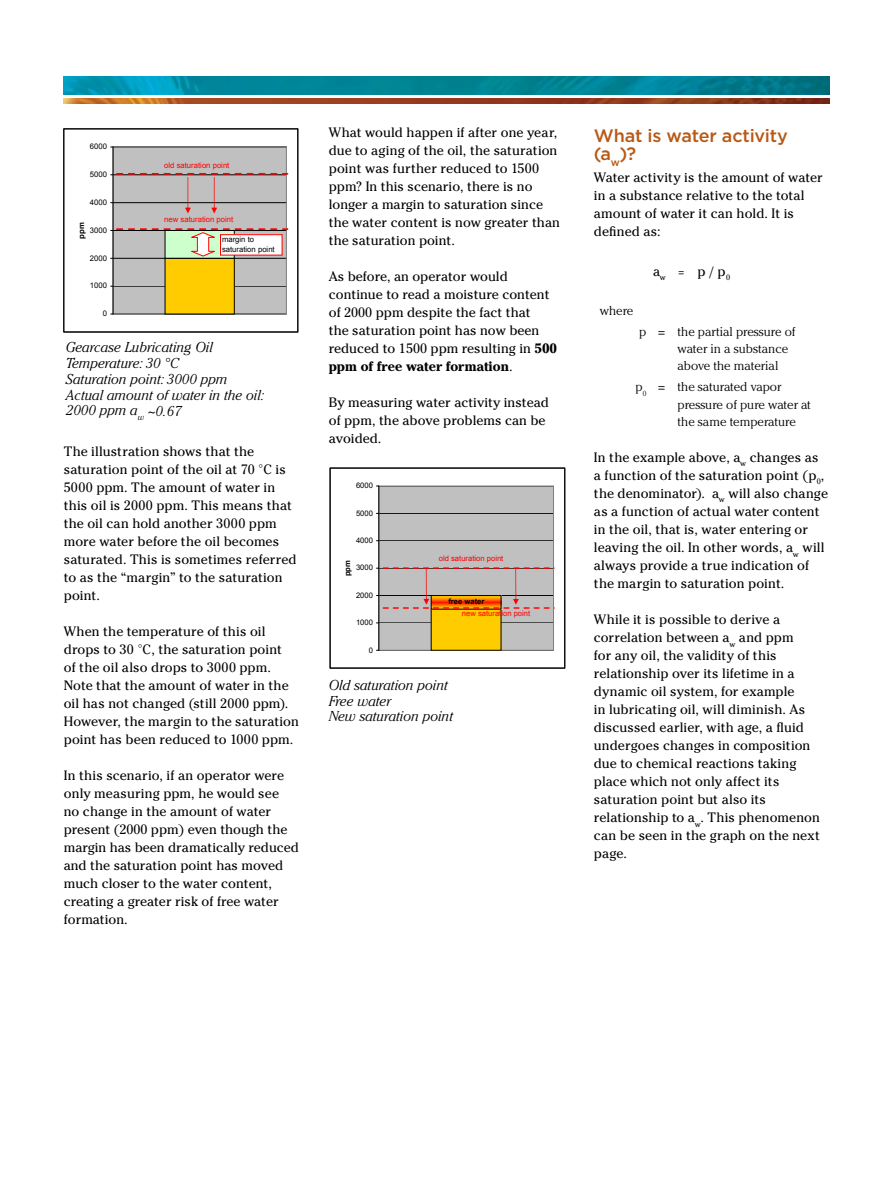
<style>
.page{position:relative;width:893px;height:1191px;background:#fff}
.page>*{position:absolute;margin:0;border:0;box-sizing:border-box;transform-origin:0 0}
.t1{font:500 18px/18px "Gotham";letter-spacing:-.015em;color:#b95915}
.t2{font:italic 300 14.25px/15.8px "Cheltenham Std";color:#000}
.t3{font:13.5px/18px "Cheltenham Std";color:#000}
.t4{font:300 12.75px/17.2px "Cheltenham Std";color:#000}
.t5{font:7.65px/9.8px "Arial";color:#000}
.t6{font:7.65px "Arial";color:#f00}
.t7{font:700 7.65px "Arial";color:#000}
.s1{font-weight:700}
</style>
<div class="page">
<img style="left:64px;top:77px;width:765px;height:18px">
<img style="left:64px;top:98px;width:765px;height:6px">
<div style="left:113px;top:147px;width:173px;height:167px;background:#c0c0c0"></div>
<hr style="left:113px;top:314px;width:173px;height:1px;background:#000">
<hr style="left:113px;top:286px;width:173px;height:1px;background:#000">
<div style="left:113px;top:146px;width:174px;height:168px;border:1px solid #808080"></div>
<div style="left:165px;top:258px;width:69px;height:56px;background:#fc0"></div>
<hr style="left:113px;top:147px;width:1px;height:167px;background:#000">
<svg style="left:111px;top:228px;width:177px;height:31px"></svg>
<svg style="left:111px;top:173px;width:177px;height:40px"></svg>
<div style="left:379px;top:486px;width:174px;height:164px;background:#c0c0c0"></div>
<hr style="left:379px;top:650px;width:174px;height:1px;background:#000">
<hr style="left:379px;top:623px;width:174px;height:1px;background:#000">
<hr style="left:379px;top:541px;width:174px;height:1px;background:#000">
<hr style="left:379px;top:513px;width:174px;height:1px;background:#000">
<div style="left:378px;top:485px;width:176px;height:165px;border:1px solid #808080"></div>
<div style="left:431px;top:609px;width:70px;height:41px;background:#fc0"></div>
<hr style="left:379px;top:486px;width:1px;height:164px;background:#000">
<div style="left:330px;top:468px;width:235px;height:200px;border:1px solid #000"></div>
<svg style="left:376px;top:567px;width:179px;height:42px"></svg>
<p class="t5" style="left:90px;top:142px;width:19px">6000</p>
<p class="t5" style="left:90px;top:170px;width:19px">5000</p>
<p class="t5" style="left:90px;top:197px;width:19px">4000</p>
<p class="t7" style="left:77px;top:239px;width:18px;rotate:-90deg">ppm</p>
<p class="t5" style="left:90px;top:225px;width:19px">3000</p>
<p class="t5" style="left:90px;top:253px;width:19px">2000</p>
<p class="t5" style="left:90px;top:281px;width:19px">1000</p>
<p class="t5" style="left:103px;top:309px;width:6px">0</p>
<p class="t6" style="left:164px;top:160px;width:67px">old saturation point</p>
<p class="t6" style="left:164px;top:214px;width:71px">new saturation point</p>
<p class="t5" style="left:222px;top:235px;width:54px">margin to saturation point</p>
<p class="t2" style="left:66px;top:340px;width:200px">Gearcase Lubricating Oil<br>Temperature: 30 °C<br>Saturation point: 3000 ppm<br>Actual amount of water in the oil:<br>2000 ppm a<sub>w</sub> ~0.67</p>
<p class="t3" style="left:64px;top:442px;width:234px">The illustration shows that the saturation point of the oil at 70 °C is<br>5000 ppm. The amount of water in this oil is 2000 ppm. This means that the oil can hold another 3000 ppm more water before the oil becomes saturated. This is sometimes referred to as the “margin” to the saturation point.</p>
<p class="t3" style="left:64px;top:622px;width:237px">When the temperature of this oil drops to 30 °C, the saturation point<br>of the oil also drops to 3000 ppm.<br>Note that the amount of water in the oil has not changed (still 2000 ppm).<br>However, the margin to the saturation point has been reduced to 1000 ppm.</p>
<p class="t3" style="left:64px;top:766px;width:237px">In this scenario, if an operator were only measuring ppm, he would see<br>no change in the amount of water present (2000 ppm) even though the margin has been dramatically reduced and the saturation point has moved much closer to the water content, creating a greater risk of free water formation.</p>
<p class="t3" style="left:329px;top:123px;width:233px">What would happen if after one year, due to aging of the oil, the saturation point was further reduced to 1500 ppm? In this scenario, there is no longer a margin to saturation since the water content is now greater than the saturation point.</p>
<p class="t3" style="left:329px;top:267px;width:230px">As before, an operator would continue to read a moisture content of 2000 ppm despite the fact that<br>the saturation point has now been reduced to 1500 ppm resulting in <span class="s1">500 ppm of free water formation</span>.</p>
<p class="t3" style="left:329px;top:393px;width:222px">By measuring water activity instead of ppm, the above problems can be avoided.</p>
<p class="t5" style="left:356px;top:481px;width:18px">6000</p>
<p class="t5" style="left:356px;top:508px;width:18px">5000</p>
<p class="t5" style="left:356px;top:535px;width:18px">4000</p>
<p class="t7" style="left:343px;top:576px;width:18px;rotate:-90deg">ppm</p>
<p class="t5" style="left:356px;top:563px;width:18px">3000</p>
<p class="t5" style="left:356px;top:590px;width:18px">2000</p>
<p class="t5" style="left:356px;top:617px;width:18px">1000</p>
<p class="t5" style="left:369px;top:645px;width:6px">0</p>
<p class="t6" style="left:439px;top:553px;width:66px">old saturation point</p>
<p class="t7" style="left:448px;top:596px;width:38px">free water</p>
<p class="t6" style="left:462px;top:608px;width:70px">new saturation point</p>
<p class="t2" style="left:329px;top:677px;width:126px">Old saturation point<br>Free water<br>New saturation point</p>
<h1 class="t1" style="left:594px;top:126px;width:195px">What is water activity (a<sub>w</sub>)?</h1>
<p class="t3" style="left:594px;top:169px;width:230px">Water activity is the amount of water in a substance relative to the total amount of water it can hold. It is defined as:</p>
<p class="t3" style="left:653px;top:262px;width:78px">a<sub>w</sub> = p / p<sub>0</sub></p>
<p class="t4" style="left:600px;top:302px;width:35px">where</p>
<p class="t4" style="left:678px;top:323px;width:119px;text-indent:-38px">p = the partial pressure of water in a substance above the material</p>
<p class="t4" style="left:678px;top:378px;width:135px;text-indent:-42px">p<sub>0</sub> = the saturated vapor pressure of pure water at the same temperature</p>
<p class="t3" style="left:594px;top:448px;width:236px">In the example above, a<sub>w</sub> changes as a function of the saturation point (p<sub>0</sub>, the denominator). a<sub>w</sub> will also change as a function of actual water content in the oil, that is, water entering or leaving the oil. In other words, a<sub>w</sub> will always provide a true indication of the margin to saturation point.</p>
<p class="t3" style="left:594px;top:610px;width:228px">While it is possible to derive a correlation between a<sub>w</sub> and ppm<br>for any oil, the validity of this relationship over its lifetime in a dynamic oil system, for example<br>in lubricating oil, will diminish. As discussed earlier, with age, a fluid undergoes changes in composition due to chemical reactions taking place which not only affect its saturation point but also its relationship to a<sub>w</sub>. This phenomenon can be seen in the graph on the next page.</p>
</div>
